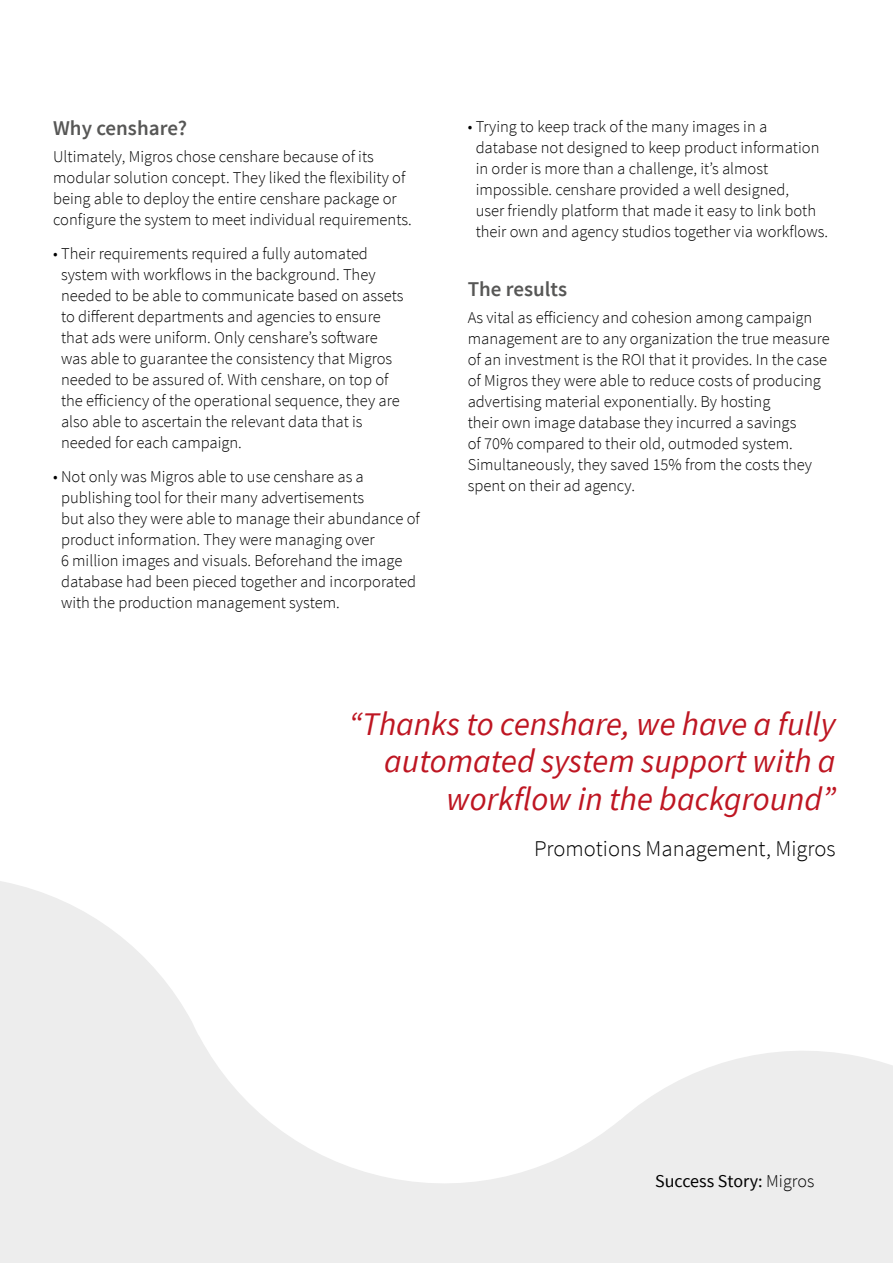
<style>
.page{position:relative;width:893px;height:1263px;background:#fff}
.page>*{position:absolute;margin:0;border:0;box-sizing:border-box;transform-origin:0 0}
.t1{font:italic 33px/37.5px "Source Sans Pro";color:#be1622;text-align:right}
.t2{font:300 22.5px "Source Sans Pro";color:#000}
.t3{font:600 21px "Source Sans Pro";color:#575756}
.t4{font:18px "Source Sans Pro";color:#000}
.t5{font:300 16.5px/21px "Source Sans Pro";color:#000}
.s1{font-weight:300}
</style>
<div class="page">
<svg style="left:0;top:881px;width:893px;height:382px"></svg>
<p class="t3" style="left:53px;top:115px;width:135px">Why censhare?</p>
<p class="t5" style="left:53px;top:146px;width:360px">Ultimately, Migros chose censhare because of its modular solution concept. They liked the flexibility of being able to deploy the entire censhare package or configure the system to meet individual requirements.</p>
<p class="t5" style="left:61px;top:243px;width:344px;text-indent:-8px">• Their requirements required a fully automated system with workflows in the background. They needed to be able to communicate based on assets to different departments and agencies to ensure that ads were uniform. Only censhare’s software was able to guarantee the consistency that Migros needed to be assured of. With censhare, on top of the efficiency of the operational sequence, they are also able to ascertain the relevant data that is needed for each campaign.</p>
<p class="t5" style="left:61px;top:466px;width:360px;text-indent:-8px">• Not only was Migros able to use censhare as a publishing tool for their many advertisements<br>but also they were able to manage their abundance of product information. They were managing over<br>6 million images and visuals. Beforehand the image database had been pieced together and incorporated with the production management system.</p>
<p class="t5" style="left:476px;top:116px;width:354px;text-indent:-8px">• Trying to keep track of the many images in a database not designed to keep product information in order is more than a challenge, it’s almost impossible. censhare provided a well designed,<br>user friendly platform that made it easy to link both their own and agency studios together via workflows.</p>
<p class="t3" style="left:468px;top:275px;width:101px">The results</p>
<p class="t5" style="left:468px;top:307px;width:364px">As vital as efficiency and cohesion among campaign management are to any organization the true measure of an investment is the ROI that it provides. In the case of Migros they were able to reduce costs of producing advertising material exponentially. By hosting<br>their own image database they incurred a savings<br>of 70% compared to their old, outmoded system.<br>Simultaneously, they saved 15% from the costs they spent on their ad agency.</p>
<h1 class="t1" style="left:349px;top:705px;width:488px">“Thanks to censhare, we have a fully automated system support with a workflow in the background”</h1>
<h2 class="t2" style="left:534px;top:835px;width:303px">Promotions Management, Migros</h2>
<p class="t4" style="left:655px;top:1170px;width:161px">Success Story: <span class="s1">Migros</span></p>
</div>
